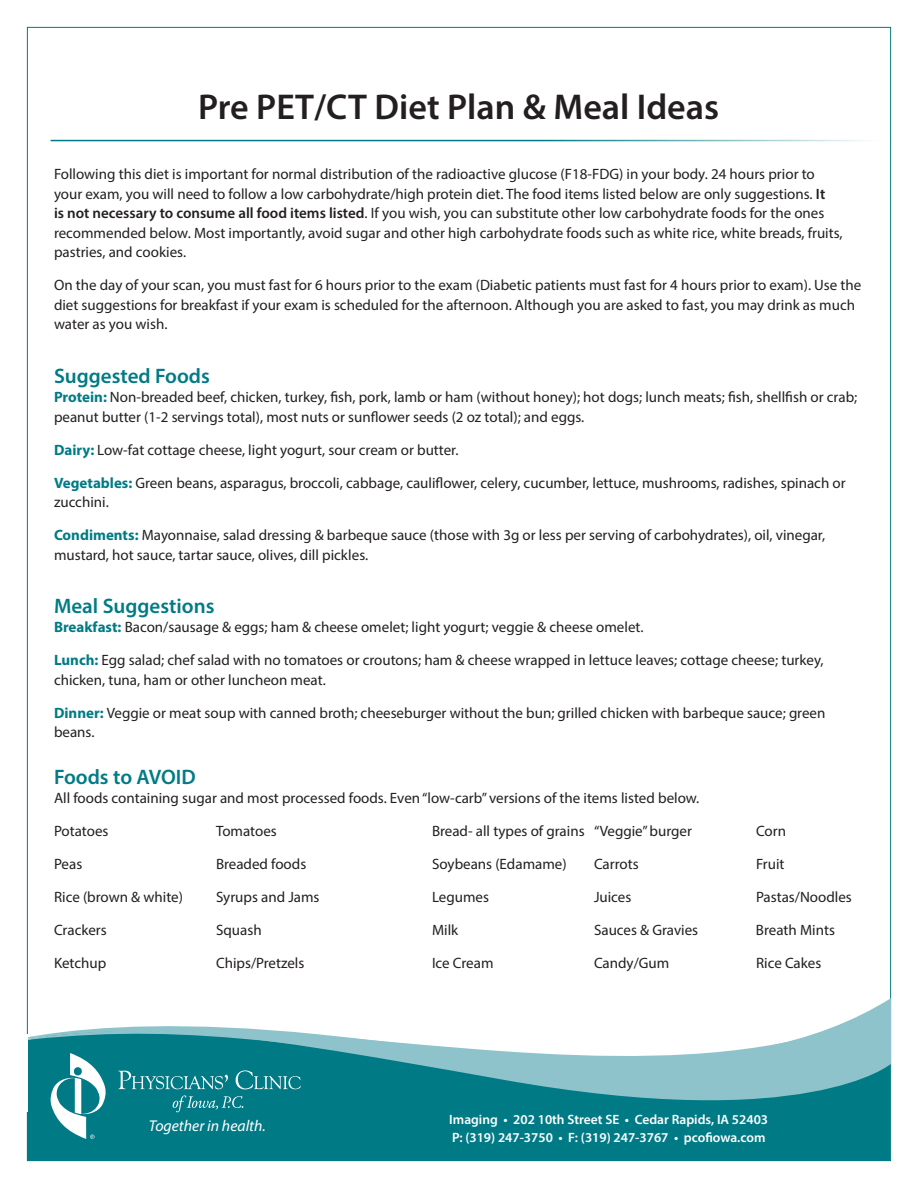
<style>
.page{position:relative;width:918px;height:1188px;background:#fff}
.page>*{position:absolute;margin:0;border:0;box-sizing:border-box;transform-origin:0 0}
.t1{font:600 36px "Myriad Pro";color:#231f20}
.t2{font:600 21px "Myriad Pro";color:#007b85}
.t3{font:italic 15.75px "Myriad Pro";color:#fff}
.t4{font:15px/19.5px "Myriad Pro";color:#231f20}
.t5{font:600 13.5px "Myriad Pro";color:#fff}
.s1{font-weight:600}
.s2{font-weight:700;color:#007b85}
</style>
<div class="page">
<div style="left:27px;top:1134px;width:863px;height:27px;background:#007b85"></div>
<svg style="left:26px;top:998px;width:865px;height:136px;fill:#007b85"></svg>
<svg style="left:26px;top:1008px;width:865px;height:105px"></svg>
<div style="left:0;top:1034px;width:28px;height:77px;background:#fff"></div>
<svg style="left:173px;top:1095px;width:70px;height:17px"></svg>
<svg style="left:118px;top:1071px;width:110px;height:18px;background:#30939b"></svg>
<svg style="left:236px;top:1070px;width:65px;height:19px"></svg>
<svg style="left:51px;top:1053px;width:56px;height:86px"></svg>
<hr style="left:51px;top:140px;width:853px;height:1px;background:#007b85">
<p class="t1" style="left:198px;top:84px;width:523px">Pre PET/CT Diet Plan &amp; Meal Ideas</p>
<p class="t4" style="left:54px;top:164px;width:790px">Following this diet is important for normal distribution of the radioactive glucose (F18-FDG) in your body. 24 hours prior to your exam, you will need to follow a low carbohydrate/high protein diet. The food items listed below are only suggestions. <span class="s1">It<br>is not necessary to consume all food items listed</span>. If you wish, you can substitute other low carbohydrate foods for the ones recommended below. Most importantly, avoid sugar and other high carbohydrate foods such as white rice, white breads, fruits, pastries, and cookies.</p>
<p class="t4" style="left:54px;top:275px;width:809px">On the day of your scan, you must fast for 6 hours prior to the exam (Diabetic patients must fast for 4 hours prior to exam). Use the diet suggestions for breakfast if your exam is scheduled for the afternoon. Although you are asked to fast, you may drink as much water as you wish.</p>
<p class="t2" style="left:54px;top:362px;width:157px">Suggested Foods</p>
<p class="t4" style="left:54px;top:387px;width:805px"><span class="s2">Protein:</span> Non-breaded beef, chicken, turkey, fish, pork, lamb or ham (without honey); hot dogs; lunch meats; fish, shellfish or crab; peanut butter (1-2 servings total), most nuts or sunflower seeds (2 oz total); and eggs.</p>
<p class="t4" style="left:54px;top:439px;width:406px"><span class="s2">Dairy:</span> Low-fat cottage cheese, light yogurt, sour cream or butter.</p>
<p class="t4" style="left:54px;top:472px;width:793px"><span class="s2">Vegetables:</span> Green beans, asparagus, broccoli, cabbage, cauliflower, celery, cucumber, lettuce, mushrooms, radishes, spinach or zucchini.</p>
<p class="t4" style="left:54px;top:525px;width:773px"><span class="s2">Condiments:</span> Mayonnaise, salad dressing &amp; barbeque sauce (those with 3g or less per serving of carbohydrates), oil, vinegar, mustard, hot sauce, tartar sauce, olives, dill pickles.</p>
<p class="t2" style="left:54px;top:592px;width:162px">Meal Suggestions</p>
<p class="t4" style="left:54px;top:617px;width:591px"><span class="s2">Breakfast:</span> Bacon/sausage &amp; eggs; ham &amp; cheese omelet; light yogurt; veggie &amp; cheese omelet.</p>
<p class="t4" style="left:54px;top:650px;width:771px"><span class="s2">Lunch:</span> Egg salad; chef salad with no tomatoes or croutons; ham &amp; cheese wrapped in lettuce leaves; cottage cheese; turkey, chicken, tuna, ham or other luncheon meat.</p>
<p class="t4" style="left:54px;top:703px;width:773px"><span class="s2">Dinner:</span> Veggie or meat soup with canned broth; cheeseburger without the bun; grilled chicken with barbeque sauce; green beans.</p>
<p class="t2" style="left:54px;top:763px;width:143px">Foods to AVOID</p>
<p class="t4" style="left:54px;top:788px;width:647px">All foods containing sugar and most processed foods. Even “low-carb” versions of the items listed below.</p>
<p class="t4" style="left:54px;top:821px;width:56px">Potatoes</p>
<p class="t4" style="left:216px;top:821px;width:62px">Tomatoes</p>
<p class="t4" style="left:432px;top:821px;width:262px">Bread- all types of grains “Veggie” burger</p>
<p class="t4" style="left:756px;top:821px;width:32px">Corn</p>
<p class="t4" style="left:54px;top:854px;width:30px">Peas</p>
<p class="t4" style="left:216px;top:854px;width:92px">Breaded foods</p>
<p class="t4" style="left:432px;top:854px;width:136px">Soybeans (Edamame)</p>
<p class="t4" style="left:594px;top:854px;width:46px">Carrots</p>
<p class="t4" style="left:756px;top:854px;width:30px">Fruit</p>
<p class="t4" style="left:54px;top:887px;width:131px">Rice (brown &amp; white)</p>
<p class="t4" style="left:216px;top:887px;width:105px">Syrups and Jams</p>
<p class="t4" style="left:432px;top:887px;width:58px">Legumes</p>
<p class="t4" style="left:594px;top:887px;width:39px">Juices</p>
<p class="t4" style="left:756px;top:887px;width:97px">Pastas/Noodles</p>
<p class="t4" style="left:54px;top:920px;width:54px">Crackers</p>
<p class="t4" style="left:216px;top:920px;width:47px">Squash</p>
<p class="t4" style="left:432px;top:920px;width:28px">Milk</p>
<p class="t4" style="left:594px;top:920px;width:106px">Sauces &amp; Gravies</p>
<p class="t4" style="left:756px;top:920px;width:80px">Breath Mints</p>
<p class="t4" style="left:54px;top:953px;width:54px">Ketchup</p>
<p class="t4" style="left:216px;top:953px;width:90px">Chips/Pretzels</p>
<p class="t4" style="left:432px;top:953px;width:63px">Ice Cream</p>
<p class="t4" style="left:594px;top:953px;width:77px">Candy/Gum</p>
<p class="t4" style="left:756px;top:953px;width:67px">Rice Cakes</p>
<p class="t3" style="left:149px;top:1116px;width:118px">Together in health.</p>
<p class="t5" style="left:449px;top:1111px;width:320px">Imaging • 202 10th Street SE • Cedar Rapids, IA 52403</p>
<p class="t5" style="left:452px;top:1129px;width:315px">P: (319) 247-3750 • F: (319) 247-3767 • pcofiowa.com</p>
</div>
